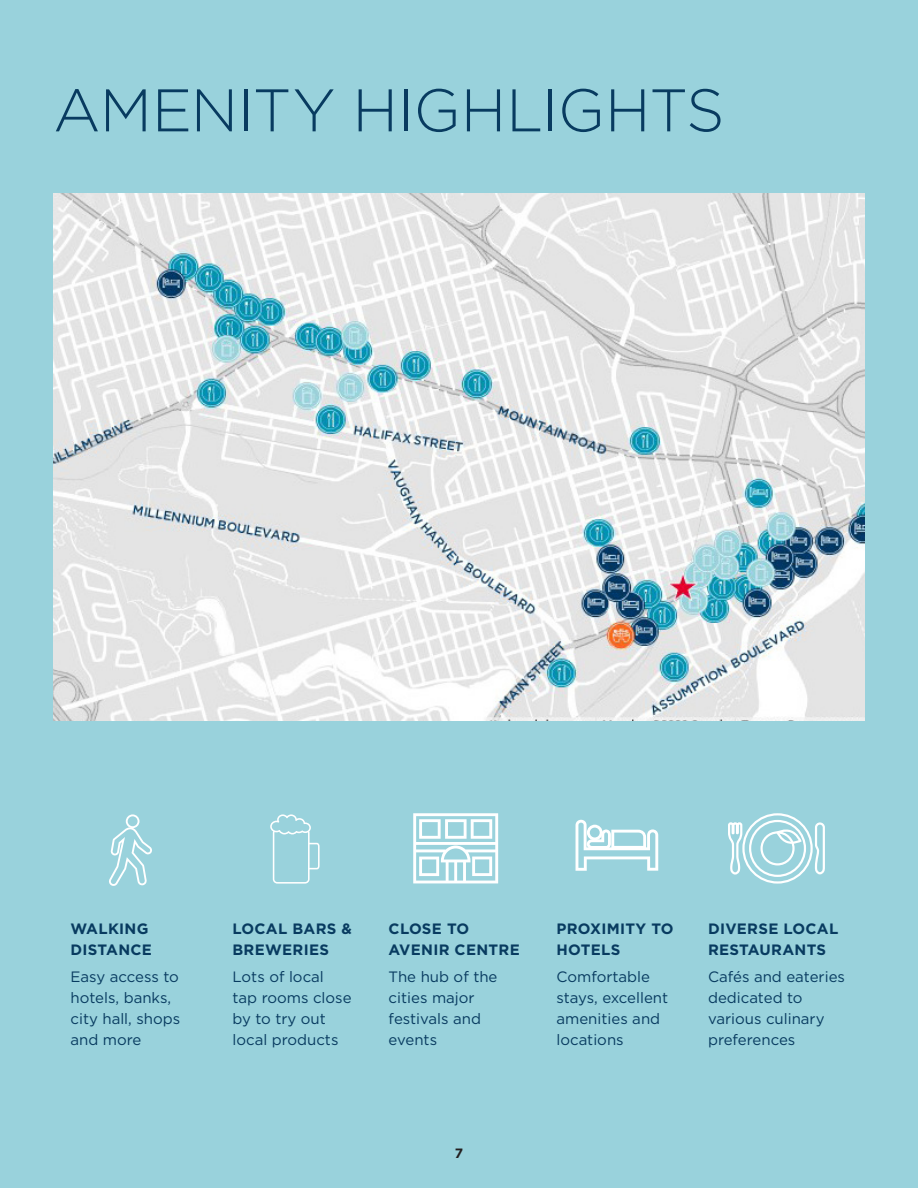
<style>
.page{position:relative;width:918px;height:1188px;background:#99d2dc}
.page>*{position:absolute;margin:0;border:0;box-sizing:border-box;transform-origin:0 0}
.Page_Headline{font:300 60px "Gotham";letter-spacing:-.01em;color:#083b60}
.Paragraph_Style{font:15px/21px "Gotham";color:#083b60}
.t1{font:700 15px/21px "Gotham";letter-spacing:.02em;color:#083b60}
.t2{font:700 13.5px "Gotham";color:#231f20}
</style>
<div class="page">
<svg style="left:576px;top:820px;width:82px;height:51px"></svg>
<svg style="left:413px;top:813px;width:85px;height:70px"></svg>
<svg style="left:728px;top:822px;width:15px;height:53px"></svg>
<svg style="left:815px;top:822px;width:10px;height:53px"></svg>
<div style="left:742px;top:813px;width:71px;height:71px;border:2px solid #fff;border-radius:50%"></div>
<div style="left:749px;top:820px;width:57px;height:57px;border:2px solid #fff;border-radius:50%"></div>
<div style="left:760px;top:831px;width:35px;height:34px;border:2px solid #fff;border-radius:50%"></div>
<svg style="left:775px;top:829px;width:27px;height:15px"></svg>
<svg style="left:109px;top:814px;width:43px;height:72px"></svg>
<svg style="left:270px;top:814px;width:50px;height:70px"></svg>
<img style="left:53px;top:193px;width:811px;height:527px">
<p class="Page_Headline" style="left:53px;top:72px;width:673px">AMENITY HIGHLIGHTS</p>
<p class="t1" style="left:70px;top:918px;width:83px">WALKING<br>DISTANCE</p>
<p class="Paragraph_Style" style="left:70px;top:966px;width:111px">Easy access to hotels, banks, city hall, shops and more</p>
<p class="t1" style="left:232px;top:918px;width:121px">LOCAL BARS &amp;<br>BREWERIES</p>
<p class="Paragraph_Style" style="left:232px;top:966px;width:121px">Lots of local tap rooms close by to try out local products</p>
<p class="t1" style="left:389px;top:918px;width:133px">CLOSE TO<br>AVENIR CENTRE</p>
<p class="Paragraph_Style" style="left:389px;top:966px;width:110px">The hub of the</p>
<p class="Paragraph_Style" style="left:389px;top:987px;width:94px">cities major festivals and</p>
<p class="Paragraph_Style" style="left:389px;top:1029px;width:50px">events</p>
<p class="t1" style="left:556px;top:918px;width:119px">PROXIMITY TO<br>HOTELS</p>
<p class="Paragraph_Style" style="left:556px;top:966px;width:113px">Comfortable stays, excellent amenities and locations</p>
<p class="t1" style="left:708px;top:918px;width:132px">DIVERSE LOCAL<br>RESTAURANTS</p>
<p class="Paragraph_Style" style="left:708px;top:966px;width:138px">Cafés and eateries dedicated to various culinary preferences</p>
<p class="t2" style="left:455px;top:1144px;width:10px">7</p>
</div>
